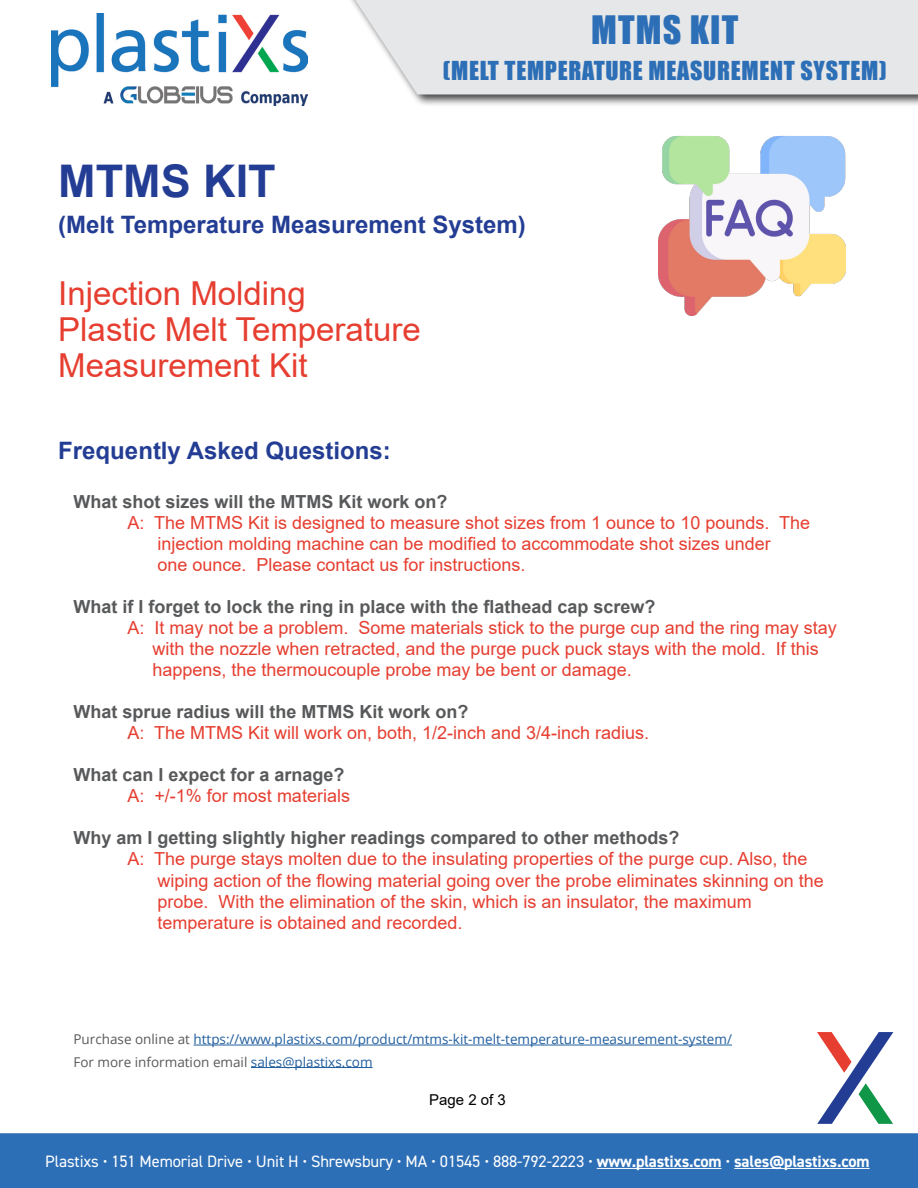
<style>
.page{position:relative;width:918px;height:1188px;background:#fff}
.page>*{position:absolute;margin:0;border:0;box-sizing:border-box;transform-origin:0 0}
.t1{font:700 45px "Arial";color:#233d94}
.t2{font:36px "Impact";letter-spacing:.03em;color:#2d6fb7}
.t3{font:33px/36px "Arial";color:#e63e30}
.t4{font:700 24px "Arial";color:#233d94}
.t5{font:24px "Impact";letter-spacing:.03em;color:#2d6fb7}
.t6{font:18px/21px "Arial";color:#e63e30}
.t7{font:700 18px "Arial";color:#58595b}
.t8{font:16.5px "DIN2014";letter-spacing:-.01em;color:#fff}
.t9{font:15px "Arial";color:#000}
.t10{font:13.5px/22.5px "Open Sans";color:#215e9e}
.s1{color:#58595b}
.s2{font-weight:700}
</style>
<div class="page">
<div style="left:0;top:1133px;width:918px;height:55px;background:#2d6fb7"></div>
<div style="left:344px;top:0;width:574px;height:108px;background:#000;opacity:.75"></div>
<div style="left:355px;top:0;width:563px;height:94px;background:#e6e7e8"></div>
<img style="left:51px;top:14px;width:256px;height:92px">
<hr style="left:597px;top:1168px;width:124px;height:1px;background:#fff">
<hr style="left:734px;top:1168px;width:136px;height:1px;background:#fff">
<img style="left:659px;top:136px;width:187px;height:180px">
<svg style="left:817px;top:1032px;width:76px;height:92px"></svg>
<hr style="left:194px;top:1045px;width:538px;height:1px;background:#215e9e">
<hr style="left:251px;top:1067px;width:122px;height:1px;background:#215e9e">
<h2 class="t2" style="left:591px;top:2px;width:149px">MTMS KIT</h2>
<h3 class="t5" style="left:443px;top:52px;width:445px">(MELT TEMPERATURE MEASUREMENT SYSTEM)</h3>
<h1 class="t1" style="left:58px;top:149px;width:219px">MTMS KIT</h1>
<h3 class="t4" style="left:58px;top:207px;width:469px">(Melt Temperature Measurement System)</h3>
<h3 class="t3" style="left:58px;top:275px;width:364px">Injection Molding<br>Plastic Melt Temperature<br>Measurement Kit</h3>
<h3 class="t4" style="left:58px;top:434px;width:334px">Frequently Asked Questions:</h3>
<p class="t7" style="left:73px;top:489px;width:376px">What shot sizes will the MTMS Kit work on?</p>
<p class="t6" style="left:157px;top:513px;width:654px;text-indent:-30px">A: The MTMS Kit is designed to measure shot sizes from 1 ounce to 10 pounds. The injection molding machine can be modified to accommodate shot sizes under<br>one ounce. Please contact us for instructions.</p>
<p class="t7" style="left:73px;top:594px;width:584px">What if I forget to lock the ring in place with the flathead cap screw?</p>
<p class="t6" style="left:152px;top:618px;width:686px;text-indent:-25px">A: It may not be a problem. Some materials stick to the purge cup and the ring may stay with the nozzle when retracted, and the purge puck puck stays with the mold. If this happens, the thermoucouple probe may be bent or damage.</p>
<p class="t7" style="left:73px;top:699px;width:397px">What sprue radius will the MTMS Kit work on?</p>
<p class="t6" style="left:127px;top:723px;width:523px">A: The MTMS Kit will work on, both, 1/2-inch and 3/4-inch radius.</p>
<p class="t7" style="left:73px;top:762px;width:273px">What can I expect for a arnage?</p>
<p class="t6" style="left:127px;top:786px;width:224px">A: +/-1% for most materials</p>
<p class="t7" style="left:73px;top:825px;width:608px">Why am I getting slightly higher readings compared to other methods?</p>
<p class="t6" style="left:157px;top:849px;width:668px;text-indent:-30px">A: The purge stays molten due to the insulating properties of the purge cup. Also, the wiping action of the flowing material going over the probe eliminates skinning on the probe. With the elimination of the skin, which is an insulator, the maximum temperature is obtained and recorded.</p>
<p class="t10" style="left:73px;top:1028px;width:660px"><span class="s1">Purchase online at</span> https://www.plastixs.com/product/mtms-kit-melt-temperature-measurement-system/<br><span class="s1">For more information email</span> sales@plastixs.com</p>
<p class="t9" style="left:429px;top:1090px;width:78px">Page 2 of 3</p>
<p class="t8" style="left:45px;top:1151px;width:826px">Plastixs • 151 Memorial Drive • Unit H • Shrewsbury • MA • 01545 • 888-792-2223 • <span class="s2">www.plastixs.com</span> • <span class="s2">sales@plastixs.com</span></p>
</div>
